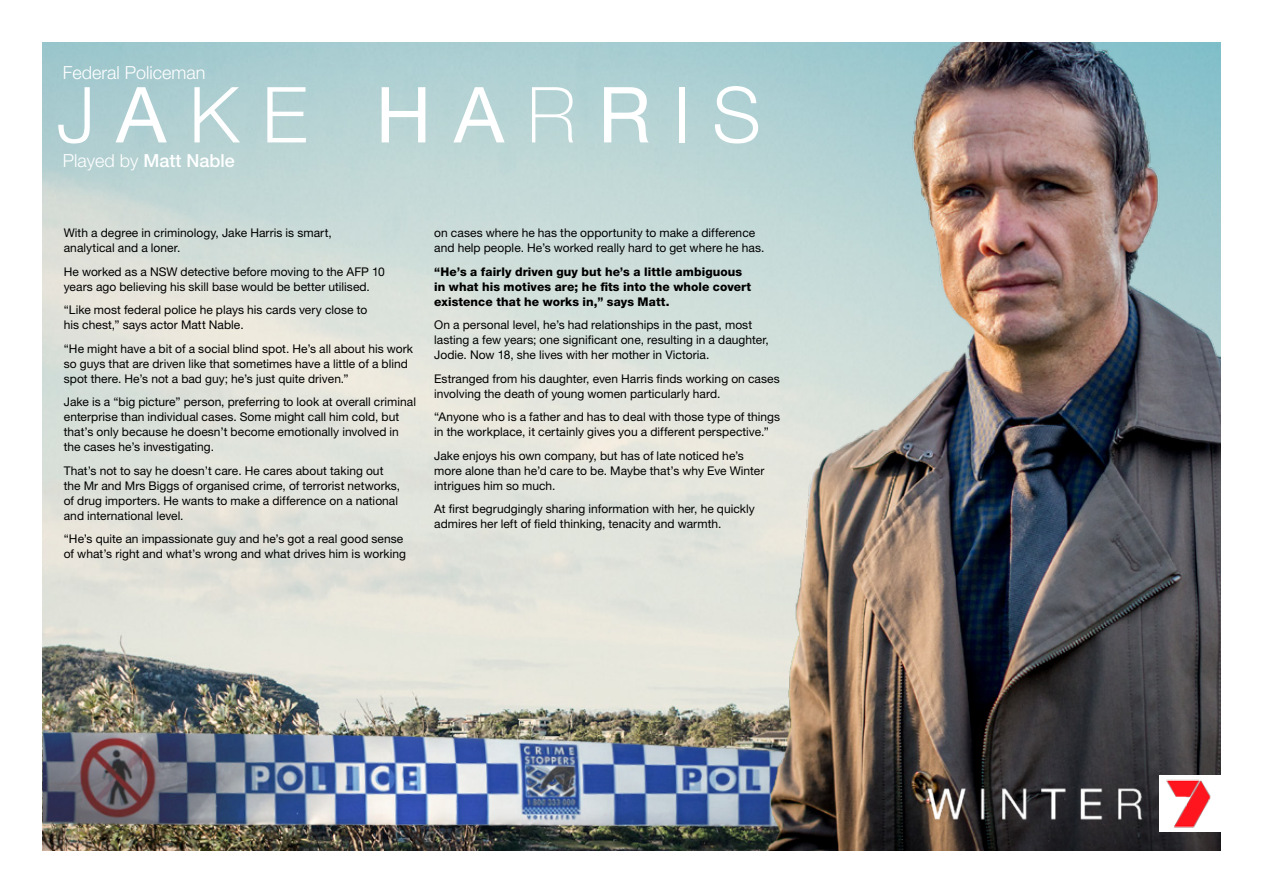
<style>
.page{position:relative;width:1263px;height:893px;background:#fff}
.page>*{position:absolute;margin:0;border:0;box-sizing:border-box;transform-origin:0 0}
.t1{font:500 18px "Helvetica Neue LT Std";color:#fff}
.t2{font:300 18px "Helvetica Neue LT Std";color:#fff}
.t3{font:12px/15px "Helvetica Neue LT Std";letter-spacing:.005em;color:#000}
.t4{font:800 12px/15px "Helvetica Neue LT Std";letter-spacing:.005em;color:#000}
.s1{font-weight:300}
</style>
<div class="page">
<img style="left:43px;top:43px;width:704px;height:638px">
<img style="left:43px;top:681px;width:704px;height:169px">
<img style="left:747px;top:43px;width:473px;height:807px">
<div style="left:1159px;top:775px;width:61px;height:56px;background:#fff"></div>
<img style="left:1166px;top:779px;width:45px;height:49px">
<img style="left:910px;top:775px;width:248px;height:57px">
<svg style="left:58px;top:87px;width:32px;height:57px"></svg>
<svg style="left:116px;top:87px;width:51px;height:55px"></svg>
<svg style="left:194px;top:87px;width:46px;height:55px"></svg>
<svg style="left:267px;top:87px;width:39px;height:55px"></svg>
<svg style="left:382px;top:87px;width:43px;height:55px"></svg>
<svg style="left:453px;top:87px;width:52px;height:55px"></svg>
<svg style="left:532px;top:87px;width:41px;height:55px"></svg>
<svg style="left:604px;top:87px;width:45px;height:55px"></svg>
<div style="left:679px;top:87px;width:5px;height:55px;background:#fff"></div>
<svg style="left:715px;top:86px;width:43px;height:58px"></svg>
<p class="t2" style="left:63px;top:61px;width:144px">Federal Policeman</p>
<p class="t1" style="left:63px;top:150px;width:174px"><span class="s1">Played by</span> Matt Nable</p>
<p class="t3" style="left:64px;top:225px;width:270px">With a degree in criminology, Jake Harris is smart, analytical and a loner.</p>
<p class="t3" style="left:64px;top:264px;width:322px">He worked as a NSW detective before moving to the AFP 10 years ago believing his skill base would be better utilised.</p>
<p class="t3" style="left:64px;top:302px;width:305px">“Like most federal police he plays his cards very close to his chest,” says actor Matt Nable.</p>
<p class="t3" style="left:64px;top:341px;width:351px">“He might have a bit of a social blind spot. He’s all about his work so guys that are driven like that sometimes have a little of a blind spot there. He’s not a bad guy; he’s just quite driven.”</p>
<p class="t3" style="left:64px;top:394px;width:354px">Jake is a “big picture” person, preferring to look at overall criminal enterprise than individual cases. Some might call him cold, but that’s only because he doesn’t become emotionally involved in the cases he’s investigating.</p>
<p class="t3" style="left:64px;top:463px;width:338px">That’s not to say he doesn’t care. He cares about taking out the Mr and Mrs Biggs of organised crime, of terrorist networks, of drug importers. He wants to make a difference on a national and international level.</p>
<p class="t3" style="left:64px;top:531px;width:344px">“He’s quite an impassionate guy and he’s got a real good sense of what’s right and what’s wrong and what drives him is working</p>
<p class="t3" style="left:434px;top:225px;width:332px">on cases where he has the opportunity to make a difference and help people. He’s worked really hard to get where he has.</p>
<p class="t4" style="left:434px;top:264px;width:319px">“He’s a fairly driven guy but he’s a little ambiguous in what his motives are; he fits into the whole covert existence that he works in,” says Matt.</p>
<p class="t3" style="left:434px;top:317px;width:336px">On a personal level, he’s had relationships in the past, most lasting a few years; one significant one, resulting in a daughter,<br>Jodie. Now 18, she lives with her mother in Victoria.</p>
<p class="t3" style="left:434px;top:371px;width:347px">Estranged from his daughter, even Harris finds working on cases involving the death of young women particularly hard.</p>
<p class="t3" style="left:434px;top:409px;width:347px">“Anyone who is a father and has to deal with those type of things in the workplace, it certainly gives you a different perspective.”</p>
<p class="t3" style="left:434px;top:448px;width:332px">Jake enjoys his own company, but has of late noticed he’s more alone than he’d care to be. Maybe that’s why Eve Winter intrigues him so much.</p>
<p class="t3" style="left:434px;top:501px;width:322px">At first begrudgingly sharing information with her, he quickly admires her left of field thinking, tenacity and warmth.</p>
</div>
